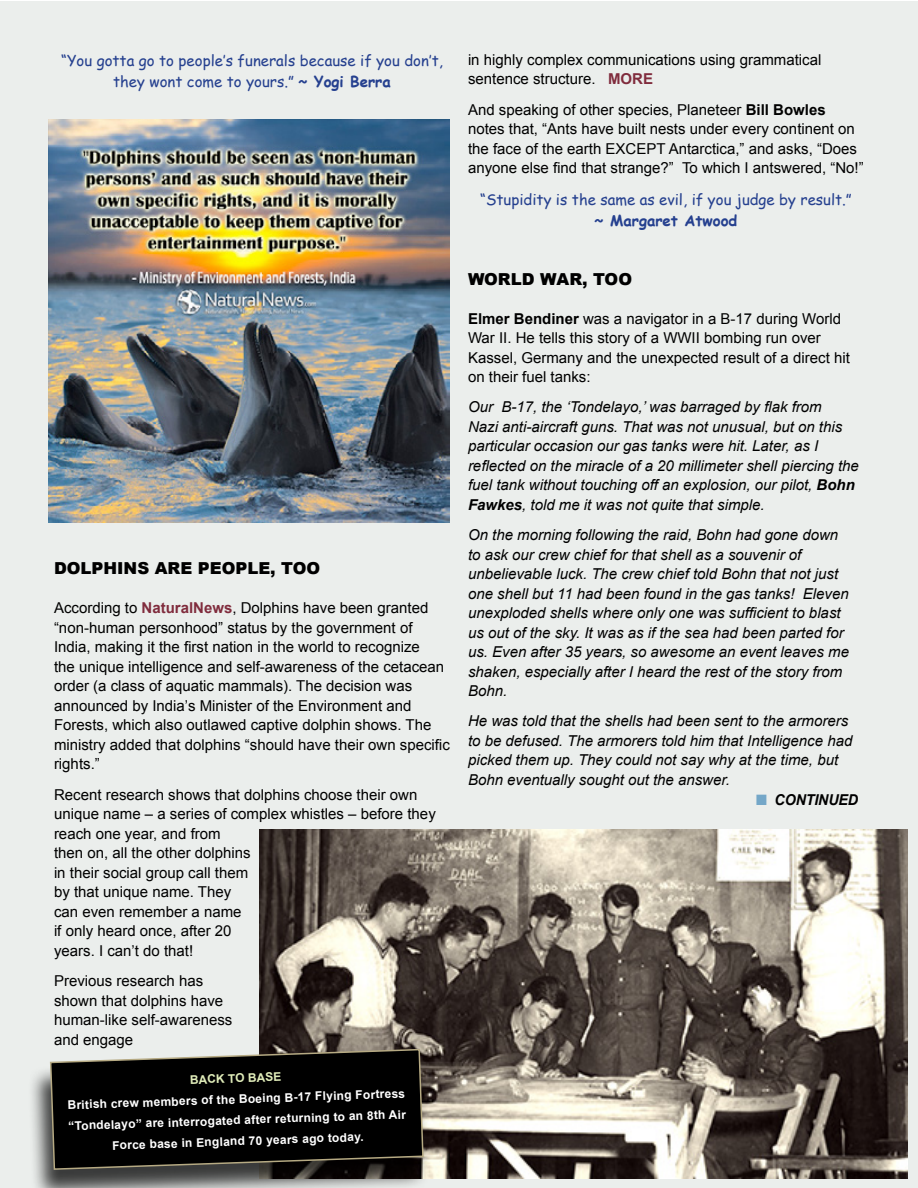
<style>
.page{position:relative;width:918px;height:1188px;background:#fff}
.page>*{position:absolute;margin:0;border:0;box-sizing:border-box;transform-origin:0 0}
.t1{font:900 16.5px "Arial";color:#000}
.t2{font:15px/19.5px "Arial";color:#000}
.t3{font:italic 15px/19.5px "Arial";color:#000}
.t4{font:15px/21px "Comic Sans MS";color:#25408f;text-align:center}
.t5{font:700 15px "Comic Sans MS";color:#25408f}
.t6{font:italic 700 15px "Arial";letter-spacing:-.01em;color:#000;scale:.95 1}
.t7{font:700 12px/21px "Arial";color:#fff;text-align:center}
.t8{font:700 12px "Arial";color:#e0ecb9}
.s1{font-weight:700}
.s2{font-weight:700;color:#802c3d}
.s3{color:#74a7c8}
</style>
<div class="page">
<div style="left:0;top:2px;width:918px;height:1186px;background:#ebeeec"></div>
<img style="left:259px;top:829px;width:648px;height:350px">
<div style="left:28px;top:1053px;width:402px;height:135px;background:#000;opacity:.75"></div>
<svg style="left:49px;top:1048px;width:375px;height:123px;background:#141412"></svg>
<img style="left:48px;top:119px;width:401px;height:403px">
<p class="t4" style="left:61px;top:50px;width:383px">“You gotta go to people’s funerals because if you don’t, they wont come to yours.” <span class="s1">~ Yogi Berra</span></p>
<p class="t1" style="left:54px;top:559px;width:268px">DOLPHINS ARE PEOPLE, TOO</p>
<p class="t2" style="left:54px;top:599px;width:397px">According to <span class="s2">NaturalNews</span>, Dolphins have been granted “non-human personhood” status by the government of India, making it the first nation in the world to recognize<br>the unique intelligence and self-awareness of the cetacean order (a class of aquatic mammals). The decision was announced by India’s Minister of the Environment and Forests, which also outlawed captive dolphin shows. The ministry added that dolphins “should have their own specific rights.”</p>
<p class="t2" style="left:54px;top:785px;width:383px">Recent research shows that dolphins choose their own unique name – a series of complex whistles – before they reach one year, and from<br>then on, all the other dolphins<br>in their social group call them<br>by that unique name. They<br>can even remember a name<br>if only heard once, after 20<br>years. I can’t do that!</p>
<p class="t2" style="left:54px;top:971px;width:180px">Previous research has shown that dolphins have human-like self-awareness and engage</p>
<p class="t8" style="left:190px;top:1072px;width:93px;rotate:-2deg">BACK TO BASE</p>
<p class="t7" style="left:67px;top:1095px;width:339px;rotate:-2deg">British crew members of the Boeing B-17 Flying Fortress “Tondelayo” are interrogated after returning to an 8th Air<br>Force base in England 70 years ago today.</p>
<p class="t2" style="left:468px;top:50px;width:355px">in highly complex communications using grammatical sentence structure. <span class="s2">MORE</span></p>
<p class="t2" style="left:468px;top:100px;width:397px">And speaking of other species, Planeteer <span class="s1">Bill Bowles </span>notes that, “Ants have built nests under every continent on the face of the earth EXCEPT Antarctica,” and asks, “Does anyone else find that strange?” To which I antswered, “No!”</p>
<p class="t4" style="left:480px;top:189px;width:373px">“Stupidity is the same as evil, if you judge by result.”</p>
<p class="t5" style="left:595px;top:209px;width:144px">~ Margaret Atwood</p>
<p class="t1" style="left:468px;top:269px;width:166px">WORLD WAR, TOO</p>
<p class="t2" style="left:468px;top:309px;width:383px"><span class="s1">Elmer Bendiner</span> was a navigator in a B-17 during World War II. He tells this story of a WWII bombing run over Kassel, Germany and the unexpected result of a direct hit on their fuel tanks:</p>
<p class="t3" style="left:468px;top:398px;width:392px">Our B-17, the ‘Tondelayo,’ was barraged by flak from<br>Nazi anti-aircraft guns. That was not unusual, but on this particular occasion our gas tanks were hit. Later, as I reflected on the miracle of a 20 millimeter shell piercing the fuel tank without touching off an explosion, our pilot, <span class="s1">Bohn Fawkes</span>, told me it was not quite that simple.</p>
<p class="t3" style="left:468px;top:525px;width:383px">On the morning following the raid, Bohn had gone down to ask our crew chief for that shell as a souvenir of unbelievable luck. The crew chief told Bohn that not just one shell but 11 had been found in the gas tanks! Eleven unexploded shells where only one was sufficient to blast us out of the sky. It was as if the sea had been parted for us. Even after 35 years, so awesome an event leaves me shaken, especially after I heard the rest of the story from Bohn.</p>
<p class="t3" style="left:468px;top:712px;width:386px">He was told that the shells had been sent to the armorers to be defused. The armorers told him that Intelligence had picked them up. They could not say why at the time, but Bohn eventually sought out the answer.</p>
<p class="t6" style="left:756px;top:790px;width:109px"><span class="s3">■</span> CONTINUED</p>
</div>
